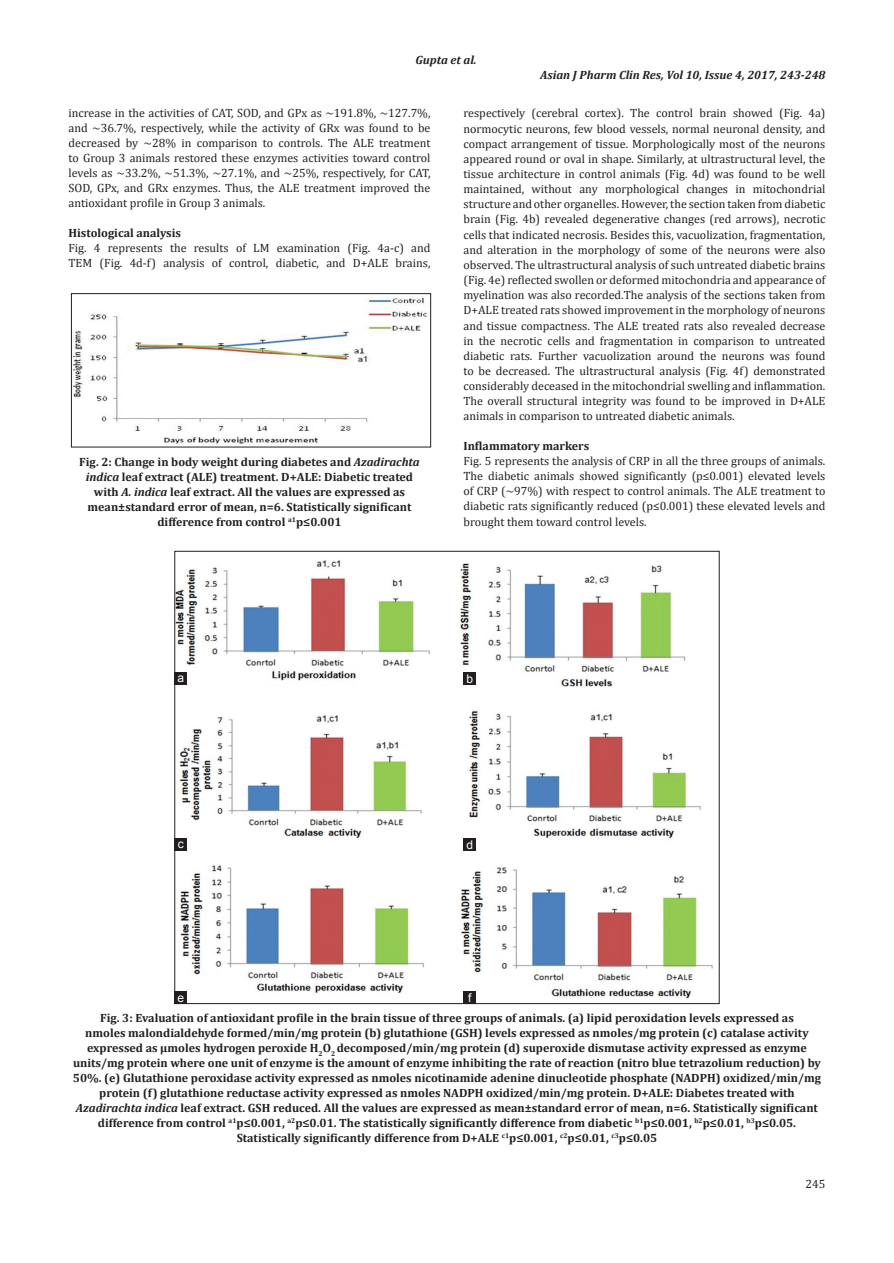
<style>
.page{position:relative;width:894px;height:1263px;background:#fff}
.page>*{position:absolute;margin:0;border:0;box-sizing:border-box;transform-origin:0 0}
.TX{font:12px/15.1px "Cambria";color:#231f20;text-align:justify}
.FGC{font:700 12px/15px "Cambria";color:#231f20;text-align:center}
.RH{font:italic 700 12px "Cambria";color:#231f20}
.LABEL{font:12px "Arial";color:#fff}
.F_No{font:12px "Cambria";color:#231f20}
.s1{font-style:italic}
</style>
<div class="page">
<img style="left:73px;top:297px;width:355px;height:148px">
<div style="left:71px;top:293px;width:359px;height:154px;border:1px solid #231f20"></div>
<img style="left:176px;top:560px;width:537px;height:439px">
<div style="left:463px;top:838px;width:13px;height:12px;background:#231f20"></div>
<div style="left:463px;top:991px;width:13px;height:12px;background:#231f20"></div>
<div style="left:174px;top:991px;width:13px;height:12px;background:#231f20"></div>
<div style="left:174px;top:838px;width:13px;height:12px;background:#231f20"></div>
<div style="left:463px;top:672px;width:13px;height:13px;background:#231f20"></div>
<div style="left:174px;top:672px;width:13px;height:13px;background:#231f20"></div>
<p class="RH" style="left:415px;top:51px;width:63px">Gupta et al.</p>
<p class="RH" style="left:540px;top:66px;width:287px">Asian J Pharm Clin Res, Vol 10, Issue 4, 2017, 243-248</p>
<p class="TX" style="left:68px;top:106px;width:363px">increase in the activities of CAT, SOD, and GPx as ~191.8%, ~127.7%, and ~36.7%, respectively, while the activity of GRx was found to be decreased by ~28% in comparison to controls. The ALE treatment to Group 3 animals restored these enzymes activities toward control levels as ~33.2%, ~51.3%, ~27.1%, and ~25%, respectively, for CAT, SOD, GPx, and GRx enzymes. Thus, the ALE treatment improved the antioxidant profile in Group 3 animals.</p>
<h2 class="FGC" style="left:68px;top:225px;width:114px">Histological analysis</h2>
<p class="TX" style="left:68px;top:240px;width:363px">Fig. 4 represents the results of LM examination (Fig. 4a-c) and<br>TEM (Fig. 4d-f) analysis of control, diabetic, and D+ALE brains,</p>
<p class="FGC" style="left:79px;top:453px;width:342px">Fig. 2: Change in body weight during diabetes and <span class="s1">Azadirachta indica</span> leaf extract (ALE) treatment. D+ALE: Diabetic treated with <span class="s1">A. indica</span> leaf extract. All the values are expressed as mean±standard error of mean, n=6. Statistically significant difference from control <sup>a1</sup>p≤0.001</p>
<p class="TX" style="left:463px;top:106px;width:363px">respectively (cerebral cortex). The control brain showed (Fig. 4a) normocytic neurons, few blood vessels, normal neuronal density, and compact arrangement of tissue. Morphologically most of the neurons appeared round or oval in shape. Similarly, at ultrastructural level, the tissue architecture in control animals (Fig. 4d) was found to be well maintained, without any morphological changes in mitochondrial structure and other organelles. However, the section taken from diabetic brain (Fig. 4b) revealed degenerative changes (red arrows), necrotic cells that indicated necrosis. Besides this, vacuolization, fragmentation, and alteration in the morphology of some of the neurons were also observed. The ultrastructural analysis of such untreated diabetic brains (Fig. 4e) reflected swollen or deformed mitochondria and appearance of myelination was also recorded.The analysis of the sections taken from D+ALE treated rats showed improvement in the morphology of neurons and tissue compactness. The ALE treated rats also revealed decrease in the necrotic cells and fragmentation in comparison to untreated diabetic rats. Further vacuolization around the neurons was found to be decreased. The ultrastructural analysis (Fig. 4f) demonstrated considerably deceased in the mitochondrial swelling and inflammation.<br>The overall structural integrity was found to be improved in D+ALE animals in comparison to untreated diabetic animals.</p>
<h2 class="FGC" style="left:463px;top:438px;width:127px">Inflammatory markers</h2>
<p class="TX" style="left:463px;top:453px;width:363px">Fig. 5 represents the analysis of CRP in all the three groups of animals.<br>The diabetic animals showed significantly (p≤0.001) elevated levels of CRP (~97%) with respect to control animals. The ALE treatment to diabetic rats significantly reduced (p≤0.001) these elevated levels and brought them toward control levels.</p>
<p class="LABEL" style="left:177px;top:669px;width:8px">a</p>
<p class="LABEL" style="left:466px;top:670px;width:8px">b</p>
<p class="LABEL" style="left:178px;top:835px;width:7px">c</p>
<p class="LABEL" style="left:466px;top:836px;width:8px">d</p>
<p class="LABEL" style="left:177px;top:989px;width:8px">e</p>
<p class="LABEL" style="left:468px;top:989px;width:5px">f</p>
<p class="FGC" style="left:73px;top:1010px;width:749px">Fig. 3: Evaluation of antioxidant profile in the brain tissue of three groups of animals. (a) lipid peroxidation levels expressed as<br>nmoles malondialdehyde formed/min/mg protein (b) glutathione (GSH) levels expressed as nmoles/mg protein (c) catalase activity expressed as µmoles hydrogen peroxide H<sub>2</sub>O<sub>2</sub> decomposed/min/mg protein (d) superoxide dismutase activity expressed as enzyme units/mg protein where one unit of enzyme is the amount of enzyme inhibiting the rate of reaction (nitro blue tetrazolium reduction) by 50%. (e) Glutathione peroxidase activity expressed as nmoles nicotinamide adenine dinucleotide phosphate (NADPH) oxidized/min/mg protein (f) glutathione reductase activity expressed as nmoles NADPH oxidized/min/mg protein. D+ALE: Diabetes treated with <span class="s1">Azadirachta indica</span> leaf extract. GSH reduced. All the values are expressed as mean±standard error of mean, n=6. Statistically significant difference from control <sup>a1</sup>p≤0.001, <sup>a2</sup>p≤0.01. The statistically significantly difference from diabetic <sup>b1</sup>p≤0.001, <sup>b2</sup>p≤0.01, <sup>b3</sup>p≤0.05.<br>Statistically significantly difference from D+ALE <sup>c1</sup>p≤0.001, <sup>c2</sup>p≤0.01, <sup>c3</sup>p≤0.05</p>
<p class="F_No" style="left:805px;top:1176px;width:21px">245</p>
</div>
